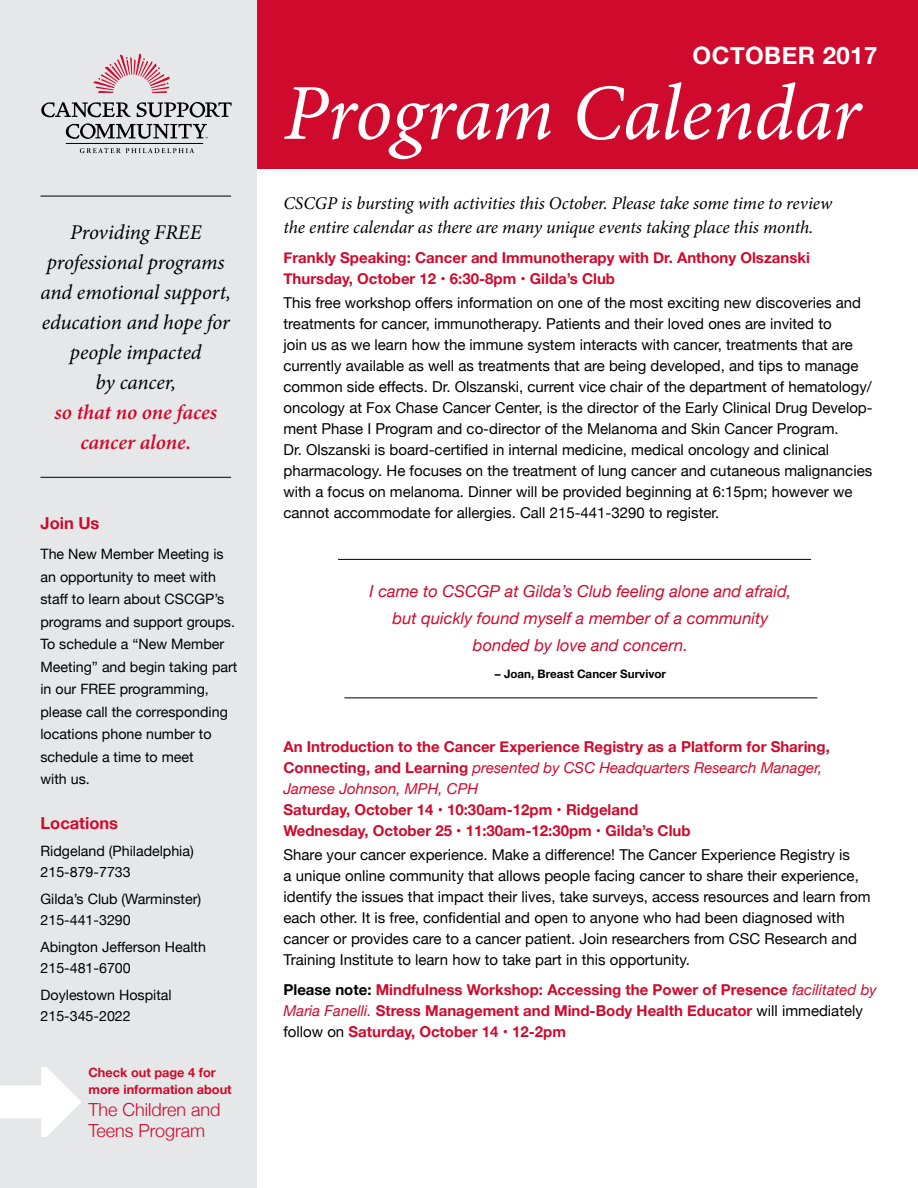
<style>
.page{position:relative;width:918px;height:1188px;background:#fff}
.page>*{position:absolute;margin:0;border:0;box-sizing:border-box;transform-origin:0 0}
.t1{font:italic 79.5px "Minion Pro";letter-spacing:-.005em;color:#fff}
.t2{font:700 24px "Helvetica Neue";letter-spacing:.02em;color:#fff}
.t3{font:italic 21px/30px "Minion Pro";letter-spacing:-.01em;color:#000;text-align:center}
.t4{font:italic 600 21px/30px "Minion Pro";letter-spacing:-.005em;color:#cf0a2c;text-align:center}
.t5{font:italic 18px/24px "Minion Pro";letter-spacing:-.01em;color:#000}
.t6{font:300 18px/21px "Helvetica Neue";color:#cf0a2c}
.t7{font:italic 16.5px/27px "Helvetica Neue";color:#cf0a2c;text-align:center}
.t8{font:700 16.5px "Helvetica Neue";color:#cf0a2c}
.t9{font:15px/21px "Helvetica Neue";color:#000}
.t10{font:700 15px/21px "Helvetica Neue";color:#cf0a2c}
.t11{font:14.25px/22.5px "Helvetica Neue";color:#000}
.t12{font:700 12.75px/16.5px "Helvetica Neue";color:#cf0a2c}
.t13{font:700 11.7px "Helvetica Neue";color:#000}
.s1{font-weight:400;font-style:italic}
.s2{color:#000}
.s3{font-weight:400;color:#000}
</style>
<div class="page">
<div style="left:256px;top:0;width:662px;height:168px;background:#cf0a2c"></div>
<div style="left:0;top:0;width:256px;height:1188px;background:#e6e7e8"></div>
<svg style="left:94px;top:54px;width:76px;height:39px"></svg>
<hr style="left:66px;top:143px;width:137px;height:1px;background:#000">
<svg style="left:41px;top:102px;width:191px;height:15px"></svg>
<svg style="left:66px;top:123px;width:142px;height:16px"></svg>
<svg style="left:80px;top:148px;width:114px;height:5px"></svg>
<hr style="left:40px;top:196px;width:191px;height:1px;background:#000">
<hr style="left:40px;top:477px;width:191px;height:1px;background:#000">
<svg style="left:0;top:1067px;width:81px;height:70px"></svg>
<hr style="left:338px;top:559px;width:473px;height:1px;background:#000">
<hr style="left:344px;top:698px;width:473px;height:1px;background:#000">
<h3 class="t3" style="left:41px;top:218px;width:192px">Providing FREE professional programs and emotional support, education and hope for people impacted<br>by cancer,</h3>
<h3 class="t4" style="left:54px;top:398px;width:164px">so that no one faces cancer alone.</h3>
<p class="t8" style="left:40px;top:510px;width:60px">Join Us</p>
<p class="t11" style="left:40px;top:544px;width:198px">The New Member Meeting is an opportunity to meet with staff to learn about CSCGP’s programs and support groups.<br>To schedule a “New Member<br>Meeting” and begin taking part in our FREE programming, please call the corresponding locations phone number to schedule a time to meet<br>with us.</p>
<p class="t8" style="left:40px;top:810px;width:79px">Locations</p>
<p class="t11" style="left:40px;top:841px;width:155px;line-height:21px">Ridgeland (Philadelphia)<br>215-879-7733</p>
<p class="t11" style="left:40px;top:889px;width:162px;line-height:21px">Gilda’s Club (Warminster)<br>215-441-3290</p>
<p class="t11" style="left:40px;top:937px;width:167px;line-height:21px">Abington Jefferson Health<br>215-481-6700</p>
<p class="t11" style="left:40px;top:985px;width:133px;line-height:21px">Doylestown Hospital<br>215-345-2022</p>
<p class="t12" style="left:88px;top:1065px;width:145px">Check out page 4 for more information about</p>
<p class="t6" style="left:88px;top:1098px;width:134px">The Children and<br>Teens Program</p>
<h2 class="t2" style="left:693px;top:37px;width:186px">october 2017</h2>
<h1 class="t1" style="left:284px;top:59px;width:579px">Program Calendar</h1>
<p class="t5" style="left:284px;top:191px;width:550px">CSCGP is bursting with activities this October. Please take some time to review the entire calendar as there are many unique events taking place this month.</p>
<p class="t10" style="left:284px;top:247px;width:528px">Frankly Speaking: Cancer and Immunotherapy with Dr. Anthony Olszanski<br>Thursday, October 12 • 6:30-8pm • Gilda’s Club</p>
<p class="t9" style="left:284px;top:293px;width:591px">This free workshop offers information on one of the most exciting new discoveries and treatments for cancer, immunotherapy. Patients and their loved ones are invited to<br>join us as we learn how the immune system interacts with cancer, treatments that are currently available as well as treatments that are being developed, and tips to manage common side effects. Dr. Olszanski, current vice chair of the department of hematology/ oncology at Fox Chase Cancer Center, is the director of the Early Clinical Drug Develop&shy;ment Phase I Program and co-director of the Melanoma and Skin Cancer Program.<br>Dr. Olszanski is board-certified in internal medicine, medical oncology and clinical pharmacology. He focuses on the treatment of lung cancer and cutaneous malignancies with a focus on melanoma. Dinner will be provided beginning at 6:15pm; however we cannot accommodate for allergies. Call 215-441-3290 to register.</p>
<p class="t7" style="left:369px;top:578px;width:424px">I came to CSCGP at Gilda’s Club feeling alone and afraid, but quickly found myself a member of a community bonded by love and concern.</p>
<p class="t13" style="left:495px;top:664px;width:173px">– Joan, Breast Cancer Survivor</p>
<p class="t10" style="left:284px;top:737px;width:548px">An Introduction to the Cancer Experience Registry as a Platform for Sharing,<br>Connecting, and Learning <span class="s1">presented by CSC Headquarters Research Manager,<br>Jamese Johnson, MPH, CPH</span></p>
<p class="t10" style="left:284px;top:800px;width:409px">Saturday, October 14 • 10:30am-12pm • Ridgeland<br>Wednesday, October 25 • 11:30am-12:30pm • Gilda’s Club</p>
<p class="t9" style="left:284px;top:845px;width:589px">Share your cancer experience. Make a difference! The Cancer Experience Registry is<br>a unique online community that allows people facing cancer to share their experience, identify the issues that impact their lives, take surveys, access resources and learn from each other. It is free, confidential and open to anyone who had been diagnosed with cancer or provides care to a cancer patient. Join researchers from CSC Research and Training Institute to learn how to take part in this opportunity.</p>
<p class="t10" style="left:284px;top:980px;width:595px"><span class="s2">Please note:</span> Mindfulness Workshop: Accessing the Power of Presence <span class="s1">facilitated by<br>Maria Fanelli.</span> Stress Management and Mind-Body Health Educator <span class="s3">will immediately follow on</span> Saturday, October 14 • 12-2pm</p>
</div>
